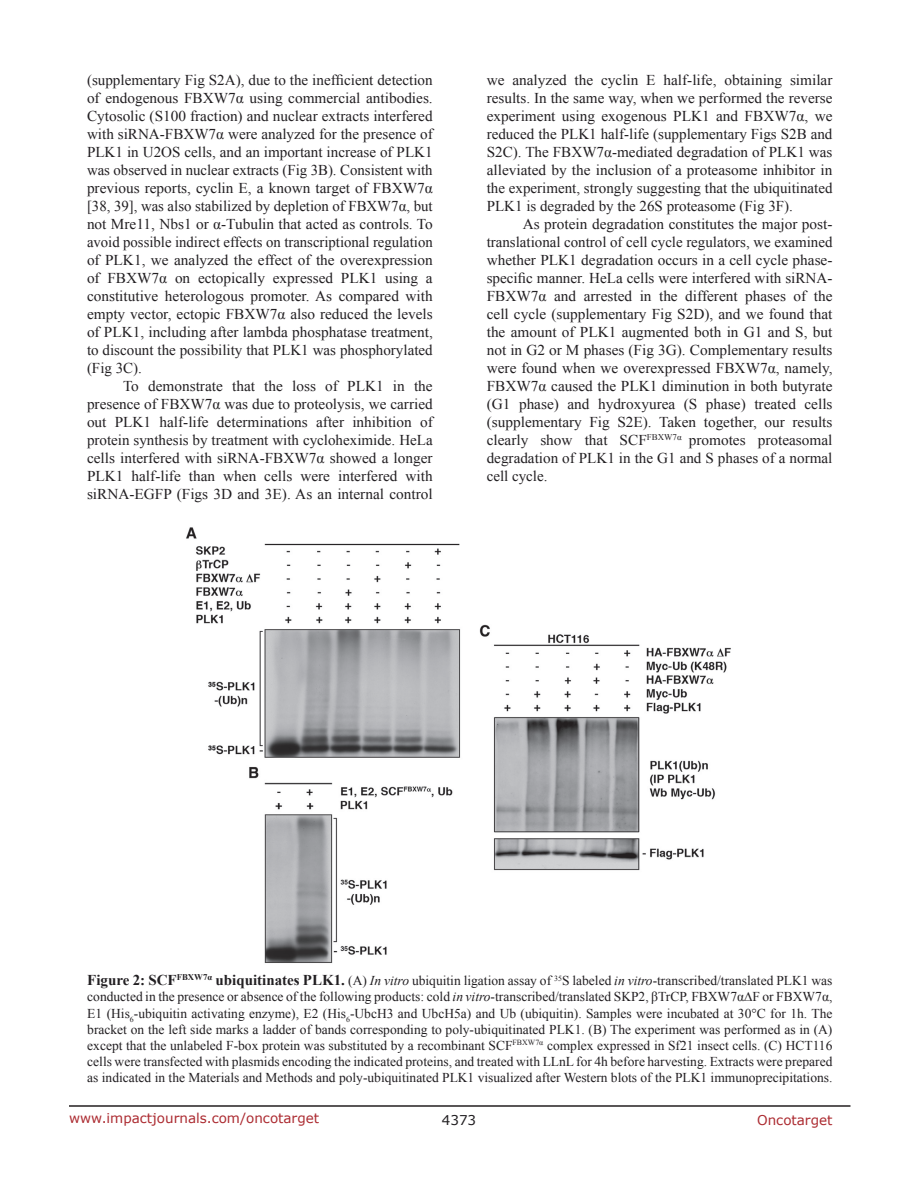
<style>
.page{position:relative;width:918px;height:1188px;background:#fff}
.page>*{position:absolute;margin:0;border:0;box-sizing:border-box;transform-origin:0 0}
.BodyText{font:15px/18px "Times New Roman";color:#221f22;text-align:justify}
.FigureText{font:13.5px/16.2px "Times New Roman";color:#221f22;text-align:justify}
.t1{font:13.5px "Verdana";color:#ac2b31}
.t2{font:13.5px "Verdana";color:#221f22}
.s1{font-weight:700;font-size:15px}
.s2{font-style:italic}
</style>
<div class="page">
<hr style="left:69px;top:1105px;width:781px;height:2px;background:#231f20">
<img style="left:186px;top:527px;width:545px;height:436px">
<p class="BodyText" style="left:87px;top:71px;width:347px">(supplementary Fig S2A), due to the inefficient detection of endogenous FBXW7α using commercial antibodies.<br>Cytosolic (S100 fraction) and nuclear extracts interfered with siRNA-FBXW7α were analyzed for the presence of PLK1 in U2OS cells, and an important increase of PLK1 was observed in nuclear extracts (Fig 3B). Consistent with previous reports, cyclin E, a known target of FBXW7α [38, 39], was also stabilized by depletion of FBXW7α, but not Mre11, Nbs1 or α-Tubulin that acted as controls. To avoid possible indirect effects on transcriptional regulation of PLK1, we analyzed the effect of the overexpression of FBXW7α on ectopically expressed PLK1 using a constitutive heterologous promoter. As compared with empty vector, ectopic FBXW7α also reduced the levels of PLK1, including after lambda phosphatase treatment, to discount the possibility that PLK1 was phosphorylated (Fig 3C).</p>
<p class="BodyText" style="left:87px;top:377px;width:347px;text-indent:36px">To demonstrate that the loss of PLK1 in the presence of FBXW7α was due to proteolysis, we carried out PLK1 half-life determinations after inhibition of protein synthesis by treatment with cycloheximide. HeLa cells interfered with siRNA-FBXW7α showed a longer PLK1 half-life than when cells were interfered with siRNA-EGFP (Figs 3D and 3E). As an internal control</p>
<p class="BodyText" style="left:487px;top:71px;width:347px">we analyzed the cyclin E half-life, obtaining similar results. In the same way, when we performed the reverse experiment using exogenous PLK1 and FBXW7α, we reduced the PLK1 half-life (supplementary Figs S2B and S2C). The FBXW7α-mediated degradation of PLK1 was alleviated by the inclusion of a proteasome inhibitor in the experiment, strongly suggesting that the ubiquitinated PLK1 is degraded by the 26S proteasome (Fig 3F).</p>
<p class="BodyText" style="left:487px;top:215px;width:347px;text-indent:36px">As protein degradation constitutes the major post&shy;translational control of cell cycle regulators, we examined whether PLK1 degradation occurs in a cell cycle phase&shy;specific manner. HeLa cells were interfered with siRNA-FBXW7α and arrested in the different phases of the cell cycle (supplementary Fig S2D), and we found that the amount of PLK1 augmented both in G1 and S, but not in G2 or M phases (Fig 3G). Complementary results were found when we overexpressed FBXW7α, namely, FBXW7α caused the PLK1 diminution in both butyrate (G1 phase) and hydroxyurea (S phase) treated cells (supplementary Fig S2E). Taken together, our results clearly show that SCF<sup>FBXW7α</sup> promotes proteasomal degradation of PLK1 in the G1 and S phases of a normal cell cycle.</p>
<p class="FigureText" style="left:87px;top:972px;width:747px"><span class="s1">Figure 2: SCF</span><sup>FBXW7α</sup> <span class="s1">ubiquitinates PLK1.</span> (A) <span class="s2">In vitro</span> ubiquitin ligation assay of <sup>35</sup>S labeled <span class="s2">in vitro</span>-transcribed/translated PLK1 was conducted in the presence or absence of the following products: cold <span class="s2">in vitro</span>-transcribed/translated SKP2, βTrCP, FBXW7α∆F or FBXW7α, E1 (His<sub>6</sub>-ubiquitin activating enzyme), E2 (His<sub>6</sub>-UbcH3 and UbcH5a) and Ub (ubiquitin). Samples were incubated at 30°C for 1h. The bracket on the left side marks a ladder of bands corresponding to poly-ubiquitinated PLK1. (B) The experiment was performed as in (A) except that the unlabeled F-box protein was substituted by a recombinant SCF<sup>FBXW7α</sup> complex expressed in Sf21 insect cells. (C) HCT116 cells were transfected with plasmids encoding the indicated proteins, and treated with LLnL for 4h before harvesting. Extracts were prepared as indicated in the Materials and Methods and poly-ubiquitinated PLK1 visualized after Western blots of the PLK1 immunoprecipitations.</p>
<p class="t1" style="left:69px;top:1109px;width:252px">www.impactjournals.com/oncotarget</p>
<p class="t2" style="left:442px;top:1111px;width:36px">4373</p>
<p class="t1" style="left:757px;top:1111px;width:77px">Oncotarget</p>
</div>
